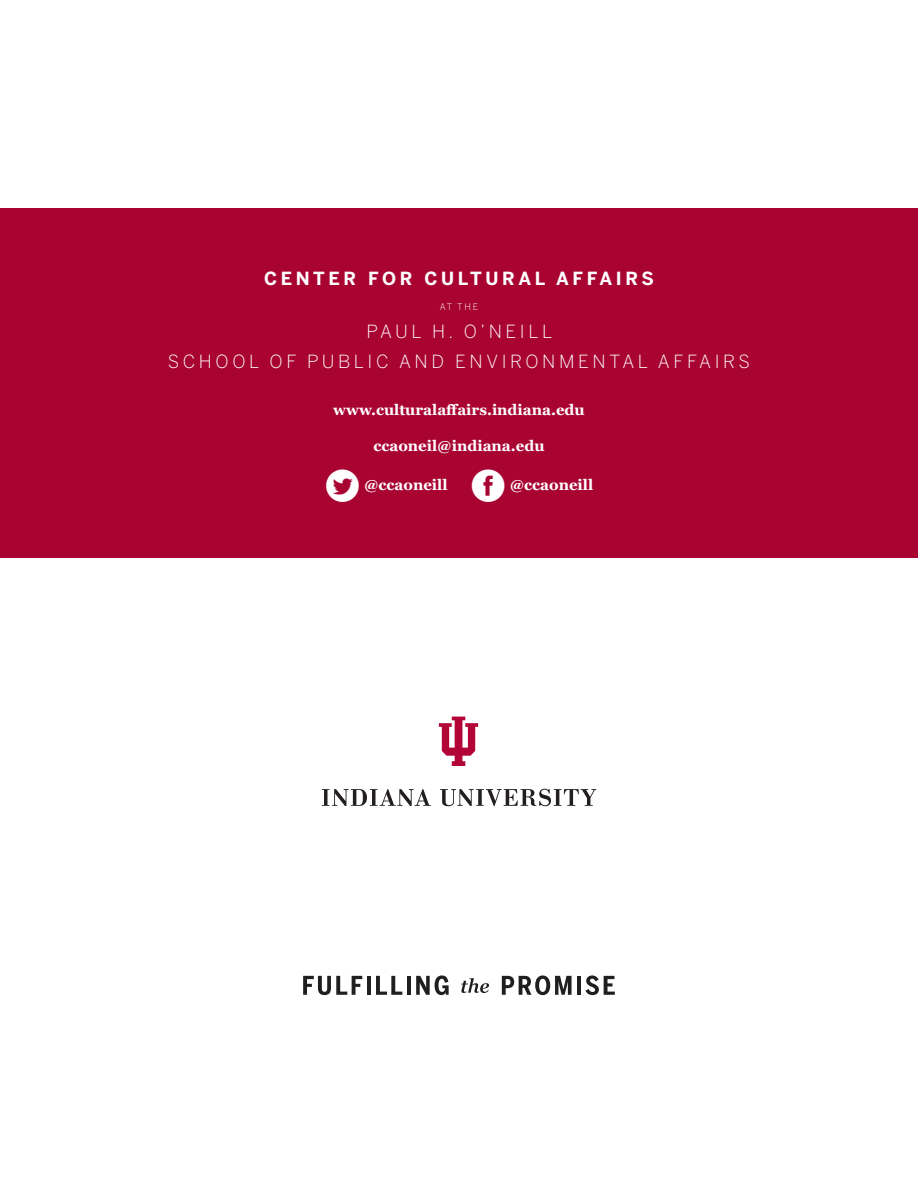
<style>
.page{position:relative;width:918px;height:1188px;background:#fff}
.page>*{position:absolute;margin:0;border:0;box-sizing:border-box;transform-origin:0 0}
.Cover_subtitle{font:300 18px "Benton Sans";letter-spacing:.2em;color:#fff}
.Cover_subtitle-2{font:700 18px "Benton Sans";letter-spacing:.2em;color:#fff}
.Contact_information{font:700 15px "Georgia Pro";color:#fff}
.Cover_subtitle-3{font:300 9px "Benton Sans";color:#fff}
.s1{font-family:"IU Social Icons";font-weight:400;font-size:30px}
</style>
<div class="page">
<div style="left:0;top:208px;width:918px;height:350px;background:#a90332"></div>
<svg style="left:439px;top:717px;width:39px;height:49px"></svg>
<svg style="left:322px;top:789px;width:109px;height:17px"></svg>
<svg style="left:440px;top:789px;width:156px;height:17px"></svg>
<svg style="left:303px;top:976px;width:59px;height:19px"></svg>
<hr style="left:367px;top:976px;width:4px;height:19px;background:#211e1e">
<svg style="left:376px;top:976px;width:26px;height:19px"></svg>
<hr style="left:407px;top:976px;width:4px;height:19px;background:#211e1e">
<svg style="left:416px;top:975px;width:33px;height:20px"></svg>
<svg style="left:461px;top:978px;width:28px;height:15px"></svg>
<svg style="left:502px;top:975px;width:70px;height:20px"></svg>
<hr style="left:577px;top:976px;width:4px;height:19px;background:#211e1e">
<svg style="left:585px;top:975px;width:30px;height:20px"></svg>
<p class="Cover_subtitle-2" style="left:264px;top:267px;width:391px">CENTER FOR CULTURAL AFFAIRS</p>
<p class="Cover_subtitle-3" style="left:440px;top:301px;width:40px">AT THE</p>
<p class="Cover_subtitle" style="left:367px;top:321px;width:187px">PAUL H. O’NEILL</p>
<p class="Cover_subtitle" style="left:168px;top:351px;width:584px">SCHOOL OF PUBLIC AND ENVIRONMENTAL AFFAIRS</p>
<p class="Contact_information" style="left:333px;top:401px;width:253px">www.culturalaffairs.indiana.edu</p>
<p class="Contact_information" style="left:373px;top:437px;width:173px">ccaoneil@indiana.edu</p>
<p class="Contact_information" style="left:325px;top:476px;width:270px"><span class="s1">t</span> @ccaoneill <span class="s1">f</span> @ccaoneill</p>
</div>
